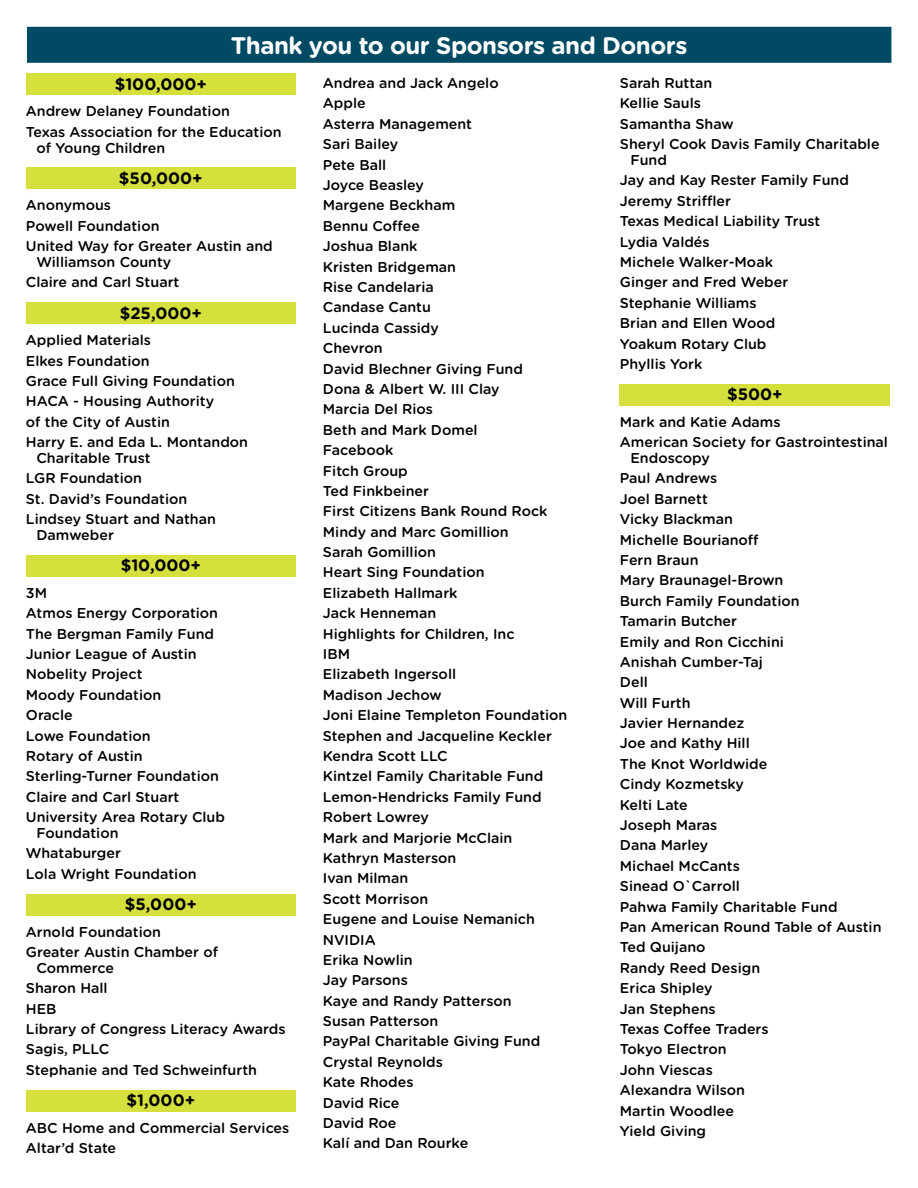
<style>
.page{position:relative;width:918px;height:1188px;background:#fff}
.page>*{position:absolute;margin:0;border:0;box-sizing:border-box;transform-origin:0 0}
.t1{font:700 24px "Gotham Rounded";letter-spacing:-.02em;color:#fff}
.t2{font:700 16.5px "Gotham Rounded";color:#000}
.t3{font:500 14.25px/20.4px "Gotham Rounded";color:#000}
</style>
<div class="page">
<div style="left:27px;top:27px;width:864px;height:36px;background:#004a64"></div>
<div style="left:26px;top:73px;width:270px;height:22px;background:#d6e03d"></div>
<div style="left:26px;top:167px;width:270px;height:22px;background:#d6e03d"></div>
<div style="left:26px;top:302px;width:270px;height:22px;background:#d6e03d"></div>
<div style="left:26px;top:555px;width:270px;height:22px;background:#d6e03d"></div>
<div style="left:26px;top:894px;width:270px;height:22px;background:#d6e03d"></div>
<div style="left:26px;top:1090px;width:270px;height:22px;background:#d6e03d"></div>
<div style="left:620px;top:384px;width:270px;height:22px;background:#d6e03d"></div>
<h1 class="t1" style="left:231px;top:28px;width:458px">Thank you to our Sponsors and Donors</h1>
<p class="t2" style="left:115px;top:72px;width:94px">$100,000+</p>
<p class="t3" style="left:26px;top:101px;width:257px">Andrew Delaney Foundation<br>Texas Association for the Education</p>
<p class="t3" style="left:36px;top:137px;width:130px">of Young Children</p>
<p class="t2" style="left:119px;top:166px;width:85px">$50,000+</p>
<p class="t3" style="left:26px;top:195px;width:248px">Anonymous<br>Powell Foundation<br>United Way for Greater Austin and</p>
<p class="t3" style="left:26px;top:251px;width:155px;text-align:center">Williamson County<br>Claire and Carl Stuart</p>
<p class="t2" style="left:120px;top:301px;width:84px">$25,000+</p>
<p class="t3" style="left:26px;top:329px;width:224px">Applied Materials<br>Elkes Foundation<br>Grace Full Giving Foundation<br>HACA - Housing Authority<br>of the City of Austin<br>Harry E. and Eda L. Montandon</p>
<p class="t3" style="left:26px;top:447px;width:192px;text-indent:11px">Charitable Trust<br>LGR Foundation<br>St. David’s Foundation<br>Lindsey Stuart and Nathan</p>
<p class="t3" style="left:36px;top:524px;width:79px">Damweber</p>
<p class="t2" style="left:121px;top:553px;width:82px">$10,000+</p>
<p class="t3" style="left:26px;top:582px;width:201px">3M<br>Atmos Energy Corporation<br>The Bergman Family Fund<br>Junior League of Austin<br>Nobelity Project<br>Moody Foundation<br>Oracle<br>Lowe Foundation<br>Rotary of Austin<br>Sterling-Turner Foundation<br>Claire and Carl Stuart<br>University Area Rotary Club</p>
<p class="t3" style="left:26px;top:822px;width:172px;text-indent:11px">Foundation<br>Whataburger<br>Lola Wright Foundation</p>
<p class="t2" style="left:125px;top:892px;width:74px">$5,000+</p>
<p class="t3" style="left:26px;top:921px;width:194px">Arnold Foundation<br>Greater Austin Chamber of</p>
<p class="t3" style="left:26px;top:957px;width:261px;text-indent:11px">Commerce<br>Sharon Hall<br>HEB<br>Library of Congress Literacy Awards<br>Sagis, PLLC<br>Stephanie and Ted Schweinfurth</p>
<p class="t2" style="left:127px;top:1088px;width:70px">$1,000+</p>
<p class="t3" style="left:26px;top:1117px;width:265px">ABC Home and Commercial Services<br>Altar’d State</p>
<p class="t3" style="left:323px;top:72px;width:246px">Andrea and Jack Angelo<br>Apple<br>Asterra Management<br>Sari Bailey<br>Pete Ball<br>Joyce Beasley<br>Margene Beckham<br>Bennu Coffee<br>Joshua Blank<br>Kristen Bridgeman<br>Rise Candelaria<br>Candase Cantu<br>Lucinda Cassidy<br>Chevron<br>David Blechner Giving Fund<br>Dona &amp; Albert W. III Clay<br>Marcia Del Rios<br>Beth and Mark Domel<br>Facebook<br>Fitch Group<br>Ted Finkbeiner<br>First Citizens Bank Round Rock<br>Mindy and Marc Gomillion<br>Sarah Gomillion<br>Heart Sing Foundation<br>Elizabeth Hallmark<br>Jack Henneman<br>Highlights for Children, Inc<br>IBM<br>Elizabeth Ingersoll<br>Madison Jechow<br>Joni Elaine Templeton Foundation<br>Stephen and Jacqueline Keckler<br>Kendra Scott LLC<br>Kintzel Family Charitable Fund<br>Lemon-Hendricks Family Fund<br>Robert Lowrey<br>Mark and Marjorie McClain<br>Kathryn Masterson<br>Ivan Milman<br>Scott Morrison<br>Eugene and Louise Nemanich<br>NVIDIA<br>Erika Nowlin<br>Jay Parsons<br>Kaye and Randy Patterson<br>Susan Patterson<br>PayPal Charitable Giving Fund<br>Crystal Reynolds<br>Kate Rhodes<br>David Rice<br>David Roe<br>Kalí and Dan Rourke</p>
<p class="t3" style="left:620px;top:72px;width:261px">Sarah Ruttan<br>Kellie Sauls<br>Samantha Shaw<br>Sheryl Cook Davis Family Charitable</p>
<p class="t3" style="left:620px;top:149px;width:231px;text-indent:11px">Fund<br>Jay and Kay Rester Family Fund<br>Jeremy Striffler<br>Texas Medical Liability Trust<br>Lydia Valdés<br>Michele Walker-Moak<br>Ginger and Fred Weber<br>Stephanie Williams<br>Brian and Ellen Wood<br>Yoakum Rotary Club<br>Phyllis York</p>
<p class="t2" style="left:727px;top:382px;width:57px">$500+</p>
<p class="t3" style="left:620px;top:411px;width:270px">Mark and Katie Adams<br>American Society for Gastrointestinal</p>
<p class="t3" style="left:620px;top:447px;width:263px;text-indent:11px">Endoscopy<br>Paul Andrews<br>Joel Barnett<br>Vicky Blackman<br>Michelle Bourianoff<br>Fern Braun<br>Mary Braunagel-Brown<br>Burch Family Foundation<br>Tamarin Butcher<br>Emily and Ron Cicchini<br>Anishah Cumber-Taj<br>Dell<br>Will Furth<br>Javier Hernandez<br>Joe and Kathy Hill<br>The Knot Worldwide<br>Cindy Kozmetsky<br>Kelti Late<br>Joseph Maras<br>Dana Marley<br>Michael McCants<br>Sinead O`Carroll<br>Pahwa Family Charitable Fund<br>Pan American Round Table of Austin<br>Ted Quijano<br>Randy Reed Design<br>Erica Shipley<br>Jan Stephens<br>Texas Coffee Traders<br>Tokyo Electron<br>John Viescas<br>Alexandra Wilson<br>Martin Woodlee<br>Yield Giving</p>
</div>
